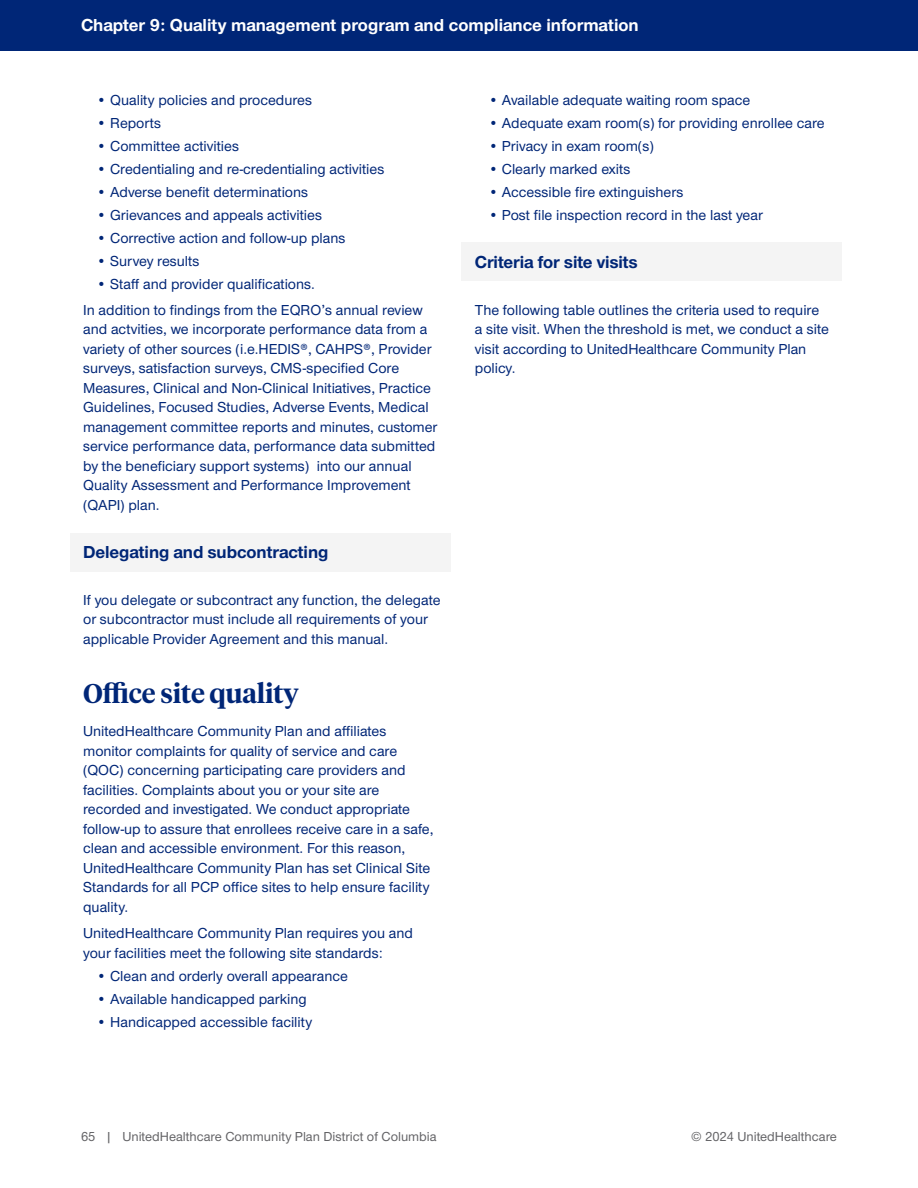
<style>
.page{position:relative;width:918px;height:1188px;background:#fff}
.page>*{position:absolute;margin:0;border:0;box-sizing:border-box;transform-origin:0 0}
.BLUE_MAIN_HEADER_NEW{font:600 27px "UHC Serif Headline";letter-spacing:-.005em;color:#002677}
.t1{font:700 18px "UHC Sans";color:#fff}
.BLUE_SUBHEAD_NEW{font:700 18px "UHC Sans";letter-spacing:-.005em;color:#002677}
.BODY{font:500 15px/19.5px "UHC Sans";color:#002677}
.t2{font:13.5px "UHC Sans";color:#636366}
</style>
<div class="page">
<div style="left:0;top:0;width:918px;height:51px;background:#002677"></div>
<div style="left:70px;top:533px;width:381px;height:38px;background:#f4f4f4"></div>
<div style="left:461px;top:243px;width:381px;height:38px;background:#f4f4f4"></div>
<p class="t1" style="left:81px;top:13px;width:559px">Chapter 9: Quality management program and compliance information</p>
<p class="BODY" style="left:97px;top:89px;width:217px">• Quality policies and procedures</p>
<p class="BODY" style="left:97px;top:112px;width:66px">• Reports</p>
<p class="BODY" style="left:97px;top:135px;width:144px">• Committee activities</p>
<p class="BODY" style="left:97px;top:158px;width:289px">• Credentialing and re-credentialing activities</p>
<p class="BODY" style="left:97px;top:181px;width:213px">• Adverse benefit determinations</p>
<p class="BODY" style="left:97px;top:204px;width:227px">• Grievances and appeals activities</p>
<p class="BODY" style="left:97px;top:227px;width:250px">• Corrective action and follow-up plans</p>
<p class="BODY" style="left:97px;top:250px;width:104px">• Survey results</p>
<p class="BODY" style="left:97px;top:273px;width:220px">• Staff and provider qualifications.</p>
<p class="BODY" style="left:83px;top:299px;width:356px">In addition to findings from the EQRO’s annual review and actvities, we incorporate performance data from a variety of other sources (i.e.HEDIS®, CAHPS®, Provider surveys, satisfaction surveys, CMS-specified Core Measures, Clinical and Non-Clinical Initiatives, Practice Guidelines, Focused Studies, Adverse Events, Medical management committee reports and minutes, customer service performance data, performance data submitted by the beneficiary support systems) into our annual Quality Assessment and Performance Improvement (QAPI) plan.</p>
<p class="BLUE_SUBHEAD_NEW" style="left:83px;top:540px;width:247px">Delegating and subcontracting</p>
<p class="BODY" style="left:83px;top:590px;width:359px">If you delegate or subcontract any function, the delegate or subcontractor must include all requirements of your applicable Provider Agreement and this manual.</p>
<p class="BLUE_MAIN_HEADER_NEW" style="left:83px;top:675px;width:217px">Office site quality</p>
<p class="BODY" style="left:83px;top:721px;width:352px">UnitedHealthcare Community Plan and affiliates monitor complaints for quality of service and care (QOC) concerning participating care providers and facilities. Complaints about you or your site are recorded and investigated. We conduct appropriate follow-up to assure that enrollees receive care in a safe, clean and accessible environment. For this reason, UnitedHealthcare Community Plan has set Clinical Site Standards for all PCP office sites to help ensure facility quality.</p>
<p class="BODY" style="left:83px;top:923px;width:331px">UnitedHealthcare Community Plan requires you and your facilities meet the following site standards:</p>
<p class="BODY" style="left:97px;top:965px;width:253px">• Clean and orderly overall appearance</p>
<p class="BODY" style="left:97px;top:988px;width:212px">• Available handicapped parking</p>
<p class="BODY" style="left:97px;top:1011px;width:217px">• Handicapped accessible facility</p>
<p class="BODY" style="left:488px;top:89px;width:263px">• Available adequate waiting room space</p>
<p class="BODY" style="left:488px;top:112px;width:338px">• Adequate exam room(s) for providing enrollee care</p>
<p class="BODY" style="left:488px;top:135px;width:167px">• Privacy in exam room(s)</p>
<p class="BODY" style="left:488px;top:158px;width:144px">• Clearly marked exits</p>
<p class="BODY" style="left:488px;top:181px;width:197px">• Accessible fire extinguishers</p>
<p class="BODY" style="left:488px;top:204px;width:276px">• Post file inspection record in the last year</p>
<p class="BLUE_SUBHEAD_NEW" style="left:475px;top:250px;width:164px">Criteria for site visits</p>
<p class="BODY" style="left:475px;top:299px;width:356px">The following table outlines the criteria used to require a site visit. When the threshold is met, we conduct a site visit according to UnitedHealthcare Community Plan policy.</p>
<p class="t2" style="left:81px;top:1128px;width:357px">65 | UnitedHealthcare Community Plan District of Columbia</p>
<p class="t2" style="left:691px;top:1128px;width:147px">© 2024 UnitedHealthcare</p>
</div>
